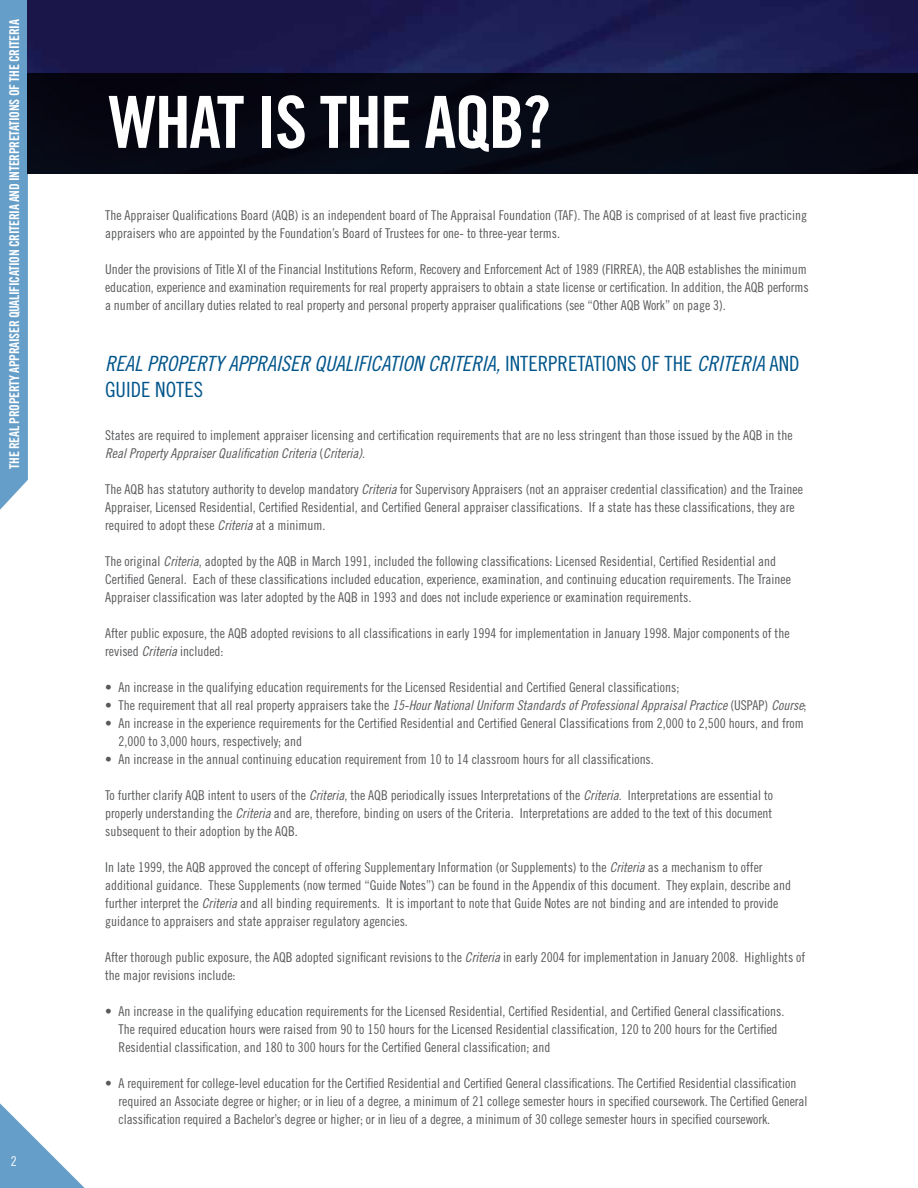
<style>
.page{position:relative;width:918px;height:1188px;background:#fff}
.page>*{position:absolute;margin:0;border:0;box-sizing:border-box;transform-origin:0 0}
.t1{font:72px "Trade Gothic Bold Cond Twenty";letter-spacing:-.025em;color:#fff}
.t2{font:21px "Trade Gothic Cond Eighteen Obl";color:#00558b}
.t3{font:21px "Trade Gothic Cond Eighteen";color:#00558b}
.t4{font:13.5px/18px "Trade Gothic Cond Eighteen";color:#58595b}
.t5{font:13.5px "Trade Gothic Cond Eighteen Obl";color:#58595b}
.t6{font:13.5px "Trade Gothic Bold Cond Twenty";letter-spacing:-.025em;color:#fff}
.t7{font:13.5px "Trade Gothic Cond Eighteen";color:#fff}
.s1{font-family:"Trade Gothic Cond Eighteen"}
.s2{font-family:"Trade Gothic Cond Eighteen Obl"}
</style>
<div class="page">
<div style="left:0;top:0;width:28px;height:510px;background:#659ec8"></div>
<svg style="left:0;top:1103px;width:85px;height:85px"></svg>
<img style="left:27px;top:0;width:891px;height:73px">
<div style="left:27px;top:73px;width:891px;height:101px;background:#060914"></div>
<p class="t6" style="left:6px;top:469px;width:451px;rotate:-90deg">THE REAL PROPERTY APPRAISER QUALIFICATION CRITERIA AND INTERPRETATIONS OF THE CRITERIA</p>
<p class="t7" style="left:11px;top:1153px;width:7px">2</p>
<h1 class="t1" style="left:109px;top:78px;width:444px">WHAT IS THE AQB?</h1>
<p class="t4" style="left:105px;top:206px;width:703px">The Appraiser Qualifications Board (AQB) is an independent board of The Appraisal Foundation (TAF). The AQB is comprised of at least five practicing appraisers who are appointed by the Foundation’s Board of Trustees for one- to three-year terms.</p>
<p class="t4" style="left:105px;top:260px;width:705px">Under the provisions of Title XI of the Financial Institutions Reform, Recovery and Enforcement Act of 1989 (FIRREA), the AQB establishes the minimum education, experience and examination requirements for real property appraisers to obtain a state license or certification. In addition, the AQB performs a number of ancillary duties related to real property and personal property appraiser qualifications (see “Other AQB Work” on page 3).</p>
<h2 class="t2" style="left:105px;top:351px;width:415px">REAL PROPERTY APPRAISER QUALIFICATION CRITERIA, <span class="s1">Interpretations</span></h2>
<h2 class="t2" style="left:641px;top:351px;width:76px"><span class="s1">ofthe</span> Criteria</h2>
<h2 class="t3" style="left:769px;top:351px;width:11px">and</h2>
<h2 class="t3" style="left:105px;top:377px;width:61px">guide notes</h2>
<p class="t4" style="left:105px;top:426px;width:689px">States are required to implement appraiser licensing and certification requirements that are no less stringent than those issued by the AQB in the</p>
<p class="t5" style="left:105px;top:445px;width:262px">Real Property Appraiser Qualification Criteria <span class="s1">(</span>Criteria)<span class="s1">.</span></p>
<p class="t4" style="left:105px;top:480px;width:700px">The AQB has statutory authority to develop mandatory <span class="s2">Criteria</span> for Supervisory Appraisers (not an appraiser credential classification) and the Trainee<br>Appraiser, Licensed Residential, Certified Residential, and Certified General appraiser classifications. If a state has these classifications, they are required to adopt these <span class="s2">Criteria</span> at a minimum.</p>
<p class="t4" style="left:105px;top:552px;width:687px">The original <span class="s2">Criteria</span>, adopted by the AQB in March 1991, included the following classifications: Licensed Residential, Certified Residential and<br>Certified General. Each of these classifications included education, experience, examination, and continuing education requirements. The Trainee<br>Appraiser classification was later adopted by the AQB in 1993 and does not include experience or examination requirements.</p>
<p class="t4" style="left:105px;top:624px;width:686px">After public exposure, the AQB adopted revisions to all classifications in early 1994 for implementation in January 1998. Major components of the revised <span class="s2">Criteria</span> included:</p>
<p class="t4" style="left:105px;top:678px;width:576px">• An increase in the qualifying education requirements for the Licensed Residential and Certified General classifications;</p>
<p class="t5" style="left:105px;top:697px;width:703px"><span class="s1">• The requirement that all real property appraisers take the</span> 15-Hour National Uniform Standards of Professional Appraisal Practice <span class="s1">(USPAP)</span> Course<span class="s1">;</span></p>
<p class="t4" style="left:119px;top:714px;width:687px;text-indent:-14px">• An increase in the experience requirements for the Certified Residential and Certified General Classifications from 2,000 to 2,500 hours, and from<br>2,000 to 3,000 hours, respectively; and</p>
<p class="t4" style="left:105px;top:750px;width:550px">• An increase in the annual continuing education requirement from 10 to 14 classroom hours for all classifications.</p>
<p class="t4" style="left:105px;top:786px;width:670px;text-align:justify">To further clarify AQB intent to users of the <span class="s2">Criteria</span>, the AQB periodically issues Interpretations of the <span class="s2">Criteria</span>. Interpretations are essential to properly understanding the <span class="s2">Criteria</span> and are, therefore, binding on users of the Criteria. Interpretations are added to the text of this document subsequent to their adoption by the AQB.</p>
<p class="t4" style="left:105px;top:858px;width:687px">In late 1999, the AQB approved the concept of offering Supplementary Information (or Supplements) to the <span class="s2">Criteria</span> as a mechanism to offer additional guidance. These Supplements (now termed “Guide Notes”) can be found in the Appendix of this document. They explain, describe and further interpret the <span class="s2">Criteria</span> and all binding requirements. It is important to note that Guide Notes are not binding and are intended to provide guidance to appraisers and state appraiser regulatory agencies.</p>
<p class="t4" style="left:105px;top:948px;width:702px">After thorough public exposure, the AQB adopted significant revisions to the <span class="s2">Criteria</span> in early 2004 for implementation in January 2008. Highlights of the major revisions include:</p>
<p class="t4" style="left:119px;top:1002px;width:667px;text-indent:-14px">• An increase in the qualifying education requirements for the Licensed Residential, Certified Residential, and Certified General classifications.<br>The required education hours were raised from 90 to 150 hours for the Licensed Residential classification, 120 to 200 hours for the Certified<br>Residential classification, and 180 to 300 hours for the Certified General classification; and</p>
<p class="t4" style="left:119px;top:1074px;width:690px;text-indent:-14px">• A requirement for college-level education for the Certified Residential and Certified General classifications. The Certified Residential classification required an Associate degree or higher; or in lieu of a degree, a minimum of 21 college semester hours in specified coursework. The Certified General classification required a Bachelor’s degree or higher; or in lieu of a degree, a minimum of 30 college semester hours in specified coursework.</p>
</div>
